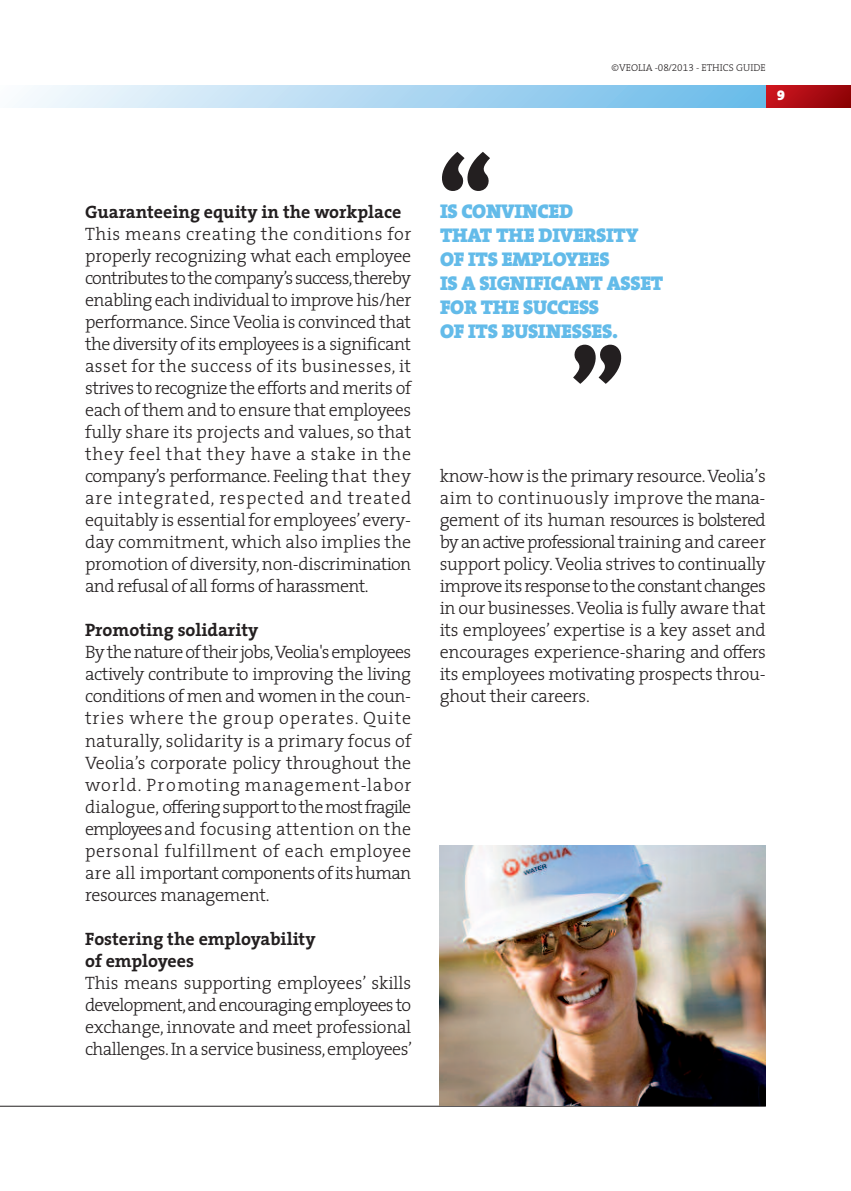
<style>
.page{position:relative;width:851px;height:1191px;background:#fff}
.page>*{position:absolute;margin:0;border:0;box-sizing:border-box;transform-origin:0 0}
.t1{font:900 98px "The Serif";color:#231f20}
.t2{font:900 20px/24px "The Serif";letter-spacing:-.015em;color:#63bbe9}
.t3{font:300 18px/22px "The Serif";letter-spacing:-.03em;color:#231f20;text-align:justify}
.t4{font:700 18px/22px "The Serif";color:#231f20}
.t5{font:14px "The Serif Black Expert";color:#fff}
.t6{font:300 10px "The Serif";color:#231f20}
.s1{font-family:"The Serif Light Expert";font-weight:400}
</style>
<div class="page">
<hr style="left:0;top:1105px;width:765px;height:1px;background:#231f20">
<svg style="left:765px;top:85px;width:85px;height:23px;background:#ac0d15"></svg>
<div style="left:0;top:85px;width:765px;height:23px;background:linear-gradient(to right,#fafbfd,#69b9e9)"></div>
<img style="left:439px;top:845px;width:326px;height:261px">
<p class="t4" style="left:85px;top:203px;width:318px">Guaranteeing equity in the workplace</p>
<p class="t3" style="left:85px;top:225px;width:328px">This means creating the conditions for properly recognizing what each employee contributestothecompany’ssuccess,thereby enabling each individual to improve his/her performance.Since Veolia is convinced that the diversity of its employees is a significant asset for the success of its businesses, it strives to recognize the efforts and merits of each of them and to ensure that employees fully share its projects and values, so that they feel that they have a stake in the company’s performance. Feeling that they are integrated, respected and treated equitably is essential for employees’every&shy;day commitment, which also implies the promotion of diversity,non-discrimination and refusal of all forms of harassment.</p>
<p class="t4" style="left:85px;top:621px;width:175px">Promoting solidarity</p>
<p class="t3" style="left:85px;top:643px;width:328px">Bythenatureoftheirjobs,Veolia'semployees actively contribute to improving the living conditions of men and women in the coun&shy;tries where the group operates. Quite naturally, solidarity is a primary focus of Veolia’s corporate policy throughout the world. Promoting management-labor dialogue, offeringsupporttothemostfragile employeesand focusing attention on the personal fulfillment of each employee are all important componentsofitshuman resources management.</p>
<p class="t4" style="left:85px;top:929px;width:232px">Fostering the employability of employees</p>
<p class="t3" style="left:85px;top:973px;width:328px">This means supporting employees’ skills development,andencouragingemployeesto exchange, innovate and meet professional challenges.In a service business,employees’</p>
<p class="t6" style="left:611px;top:64px;width:156px">©VEOLIA -<span class="s1">08/2013</span> - ETHICS GUIDE</p>
<p class="t5" style="left:777px;top:90px;width:9px">9</p>
<h1 class="t1" style="left:438px;top:160px;width:56px">“</h1>
<p class="t2" style="left:440px;top:201px;width:225px">IS CONVINCED<br>THAT THE DIVERSITY<br>OF ITS EMPLOYEES<br>IS A SIGNIFICANT ASSET<br>FOR THE SUCCESS<br>OF ITS BUSINESSES.</p>
<h1 class="t1" style="left:570px;top:352px;width:56px">”</h1>
<p class="t3" style="left:439px;top:467px;width:328px">know-how is the primary resource.Veolia’s aim to continuously improve themana&shy;gement of its human resources is bolstered byanactiveprofessional training and career support policy.Veolia strives to continually improveitsresponsetotheconstantchanges in our businesses.Veolia is fully aware that its employees’ expertise is a key asset and encourages experience-sharing and offers its employees motivating prospects throu&shy;ghout their careers.</p>
</div>
